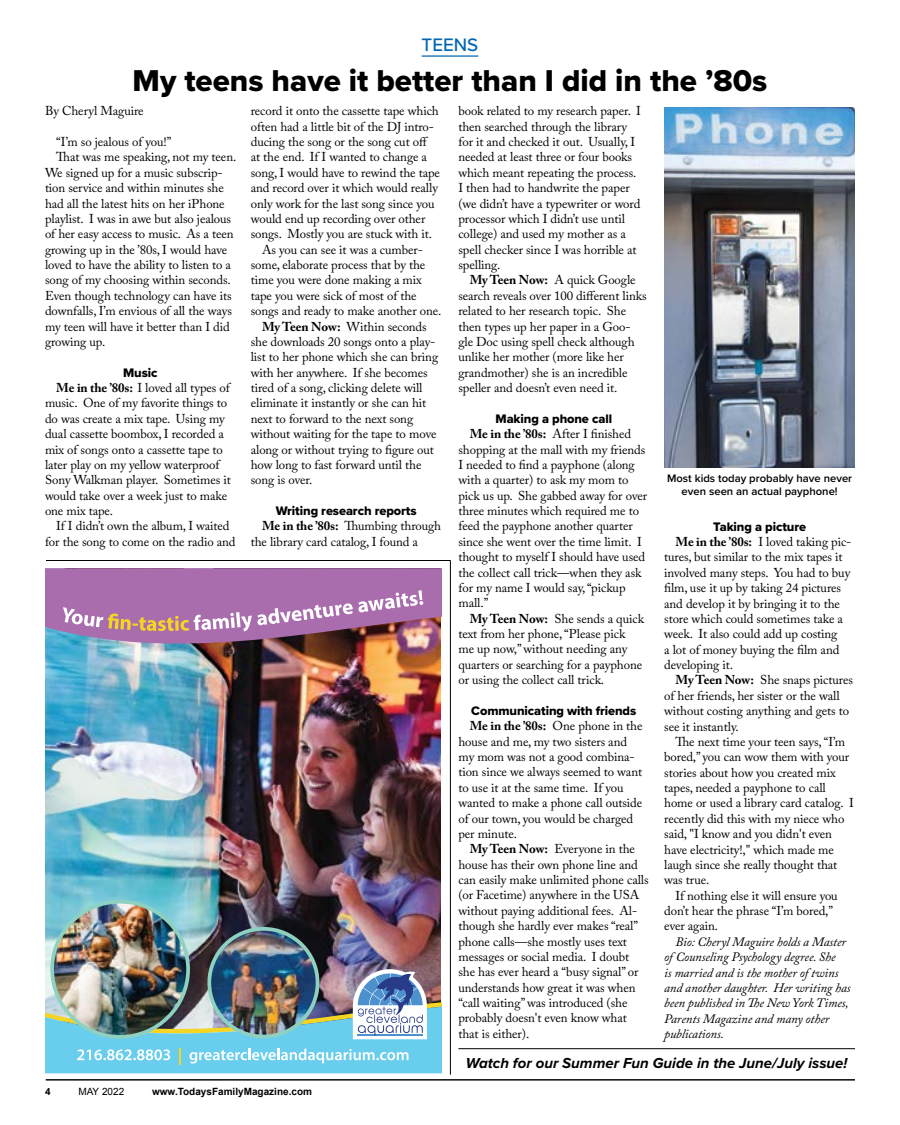
<style>
.page{position:relative;width:900px;height:1125px;background:#fff}
.page>*{position:absolute;margin:0;border:0;box-sizing:border-box;transform-origin:0 0}
.t1{font:31.25px "Proxima Nova Extrabld";color:#000}
.t2{font:500 18.75px "Proxima Nova";color:#0066b3}
.t3{font:italic 700 15px "Proxima Nova";color:#000}
.t4{font:12.75px/15.4px "Adobe Caslon Pro";letter-spacing:-.005em;color:#000}
.t5{font:italic 12.75px/15.4px "Adobe Caslon Pro";letter-spacing:-.005em;color:#000}
.t6{font:12.75px "Proxima Nova Extrabld";letter-spacing:-.005em;color:#000}
.t7{font:600 11.25px/13.5px "Proxima Nova";color:#000;text-align:center}
.t8{font:700 10px "Arial";color:#000}
.t9{font:10px "Arial";color:#000}
.s1{font-weight:700}
</style>
<div class="page">
<hr style="left:422px;top:55px;width:56px;height:2px;background:#0066b3">
<hr style="left:46px;top:560px;width:405px;height:1px;background:#000">
<hr style="left:450px;top:561px;width:1px;height:514px;background:#000">
<img style="left:45px;top:663px;width:396px;height:306px">
<img style="left:45px;top:568px;width:396px;height:95px">
<svg style="left:45px;top:969px;width:396px;height:104px;background:#85bed4"></svg>
<img style="left:209px;top:929px;width:109px;height:108px;border-radius:54px">
<div style="left:207px;top:927px;width:112px;height:111px;border:4px solid #8ed1c0;border-radius:50%"></div>
<img style="left:52px;top:903px;width:136px;height:134px">
<div style="left:50px;top:900px;width:140px;height:139px;border:4px solid #8ed1c0;border-radius:50%"></div>
<img style="left:664px;top:108px;width:191px;height:360px">
<hr style="left:46px;top:1080px;width:809px;height:1px;background:#000">
<hr style="left:458px;top:1048px;width:397px;height:1px;background:#000">
<h2 class="t2" style="left:422px;top:31px;width:58px">TEENS</h2>
<h1 class="t1" style="left:133px;top:57px;width:636px">My teens have it better than I did in the ’80s</h1>
<p class="t4" style="left:45px;top:103px;width:100px">By Cheryl Maguire</p>
<p class="t4" style="left:56px;top:134px;width:117px">“I’m so jealous of you!”</p>
<p class="t4" style="left:56px;top:149px;width:182px">That was me speaking, not my teen.</p>
<p class="t4" style="left:45px;top:165px;width:179px">We signed up for a music subscrip-</p>
<p class="t4" style="left:45px;top:180px;width:180px">tion service and within minutes she</p>
<p class="t4" style="left:45px;top:195px;width:181px">had all the latest hits on her iPhone</p>
<p class="t4" style="left:45px;top:211px;width:188px">playlist. I was in awe but also jealous</p>
<p class="t4" style="left:45px;top:226px;width:190px">of her easy access to music. As a teen</p>
<p class="t4" style="left:45px;top:242px;width:184px">growing up in the ’80s, I would have</p>
<p class="t4" style="left:45px;top:257px;width:188px">loved to have the ability to listen to a</p>
<p class="t4" style="left:45px;top:272px;width:187px">song of my choosing within seconds.</p>
<p class="t4" style="left:45px;top:288px;width:188px">Even though technology can have its</p>
<p class="t4" style="left:45px;top:303px;width:188px">downfalls, I’m envious of all the ways</p>
<p class="t4" style="left:45px;top:318px;width:186px">my teen will have it better than I did</p>
<p class="t4" style="left:45px;top:334px;width:62px">growing up.</p>
<p class="t6" style="left:123px;top:363px;width:36px">Music</p>
<p class="t4" style="left:45px;top:380px;width:187px;text-indent:11px"><span class="s1">Me in the ’80s:</span> I loved all types of music. One of my favorite things to do was create a mix tape. Using my dual cassette boombox, I recorded a mix of songs onto a cassette tape to later play on my yellow waterproof<br>Sony Walkman player. Sometimes it would take over a week just to make one mix tape.</p>
<p class="t4" style="left:45px;top:518px;width:192px;text-align:center">If I didn’t own the album, I waited for the song to come on the radio and</p>
<p class="t4" style="left:251px;top:103px;width:190px">record it onto the cassette tape which</p>
<p class="t4" style="left:251px;top:119px;width:185px">often had a little bit of the DJ intro-</p>
<p class="t4" style="left:251px;top:134px;width:179px">ducing the song or the song cut off</p>
<p class="t4" style="left:251px;top:149px;width:178px">at the end. If I wanted to change a</p>
<p class="t4" style="left:251px;top:165px;width:191px">song, I would have to rewind the tape</p>
<p class="t4" style="left:251px;top:180px;width:189px">and record over it which would really</p>
<p class="t4" style="left:251px;top:195px;width:185px">only work for the last song since you</p>
<p class="t4" style="left:251px;top:211px;width:176px">would end up recording over other</p>
<p class="t4" style="left:251px;top:226px;width:183px">songs. Mostly you are stuck with it.</p>
<p class="t4" style="left:262px;top:242px;width:162px">As you can see it was a cumber-</p>
<p class="t4" style="left:251px;top:257px;width:176px">some, elaborate process that by the</p>
<p class="t4" style="left:251px;top:272px;width:172px">time you were done making a mix</p>
<p class="t4" style="left:251px;top:288px;width:167px">tape you were sick of most of the</p>
<p class="t4" style="left:251px;top:303px;width:192px">songs and ready to make another one.</p>
<p class="t4" style="left:262px;top:318px;width:166px"><span class="s1">My Teen Now:</span> Within seconds</p>
<p class="t4" style="left:251px;top:334px;width:186px">she downloads 20 songs onto a play-</p>
<p class="t4" style="left:251px;top:349px;width:189px">list to her phone which she can bring</p>
<p class="t4" style="left:251px;top:365px;width:178px">with her anywhere. If she becomes</p>
<p class="t4" style="left:251px;top:380px;width:173px">tired of a song, clicking delete will</p>
<p class="t4" style="left:251px;top:395px;width:177px">eliminate it instantly or she can hit</p>
<p class="t4" style="left:251px;top:411px;width:164px">next to forward to the next song</p>
<p class="t4" style="left:251px;top:426px;width:187px">without waiting for the tape to move</p>
<p class="t4" style="left:251px;top:441px;width:185px">along or without trying to figure out</p>
<p class="t4" style="left:251px;top:457px;width:172px">how long to fast forward until the</p>
<p class="t4" style="left:251px;top:472px;width:63px">song is over.</p>
<p class="t6" style="left:276px;top:501px;width:142px">Writing research reports</p>
<p class="t4" style="left:251px;top:518px;width:192px;text-indent:11px"><span class="s1">Me in the ’80s:</span> Thumbing through the library card catalog, I found a</p>
<p class="t8" style="left:45px;top:1085px;width:7px">4</p>
<p class="t9" style="left:78px;top:1085px;width:47px">MAY 2022</p>
<p class="t8" style="left:152px;top:1085px;width:162px">www.TodaysFamilyMagazine.com</p>
<p class="t4" style="left:458px;top:103px;width:184px">book related to my research paper. I then searched through the library for it and checked it out. Usually, I needed at least three or four books which meant repeating the process.<br>I then had to handwrite the paper (we didn’t have a typewriter or word processor which I didn’t use until college) and used my mother as a spell checker since I was horrible at spelling.</p>
<p class="t4" style="left:458px;top:272px;width:190px;text-indent:11px"><span class="s1">My Teen Now:</span> A quick Google search reveals over 100 different links related to her research topic. She then types up her paper in a Goo&shy;gle Doc using spell check although unlike her mother (more like her grandmother) she is an incredible speller and doesn’t even need it.</p>
<p class="t6" style="left:496px;top:409px;width:118px">Making a phone call</p>
<p class="t4" style="left:458px;top:426px;width:190px;text-indent:11px"><span class="s1">Me in the ’80s:</span> After I finished shopping at the mall with my friends<br>I needed to find a payphone (along with a quarter) to ask my mom to pick us up. She gabbed away for over three minutes which required me to feed the payphone another quarter since she went over the time limit. I thought to myself I should have used the collect call trick––when they ask for my name I would say, “pickup mall.”</p>
<p class="t4" style="left:458px;top:611px;width:187px;text-indent:11px"><span class="s1">My Teen Now:</span> She sends a quick text from her phone, “Please pick me up now,” without needing any quarters or searching for a payphone or using the collect call trick.</p>
<p class="t6" style="left:471px;top:701px;width:167px">Communicating with friends</p>
<p class="t4" style="left:458px;top:718px;width:186px;text-indent:11px"><span class="s1">Me in the ’80s:</span> One phone in the house and me, my two sisters and my mom was not a good combina&shy;tion since we always seemed to want to use it at the same time. If you wanted to make a phone call outside of our town, you would be charged per minute.</p>
<p class="t4" style="left:458px;top:841px;width:192px;text-indent:11px"><span class="s1">My Teen Now:</span> Everyone in the house has their own phone line and can easily make unlimited phone calls (or Facetime) anywhere in the USA without paying additional fees. Al&shy;though she hardly ever makes “real” phone calls––she mostly uses text messages or social media. I doubt she has ever heard a “busy signal” or understands how great it was when “call waiting” was introduced (she probably doesn't even know what that is either).</p>
<p class="t7" style="left:667px;top:471px;width:187px">Most kids today probably have never even seen an actual payphone!</p>
<p class="t6" style="left:713px;top:517px;width:94px">Taking a picture</p>
<p class="t4" style="left:664px;top:534px;width:189px;text-indent:11px"><span class="s1">Me in the ’80s:</span> I loved taking pic&shy;tures, but similar to the mix tapes it involved many steps. You had to buy film, use it up by taking 24 pictures and develop it by bringing it to the store which could sometimes take a week. It also could add up costing<br>a lot of money buying the film and developing it.</p>
<p class="t4" style="left:664px;top:672px;width:190px;text-indent:11px"><span class="s1">My Teen Now:</span> She snaps pictures of her friends, her sister or the wall without costing anything and gets to see it instantly.</p>
<p class="t4" style="left:664px;top:734px;width:191px;text-indent:11px">The next time your teen says, “I’m bored,” you can wow them with your stories about how you created mix tapes, needed a payphone to call home or used a library card catalog. I recently did this with my niece who said, "I know and you didn't even have electricity!," which made me laugh since she really thought that was true.</p>
<p class="t4" style="left:664px;top:888px;width:175px;text-indent:11px">If nothing else it will ensure you don’t hear the phrase “I’m bored,” ever again.</p>
<p class="t5" style="left:664px;top:934px;width:188px;text-indent:11px">Bio: Cheryl Maguire holds a Master of Counseling Psychology degree. She<br>is married and is the mother of twins and another daughter. Her writing has been published in The New York Times,<br>Parents Magazine and many other publications.</p>
<p class="t3" style="left:466px;top:1051px;width:383px">Watch for our Summer Fun Guide in the June/July issue!</p>
</div>
